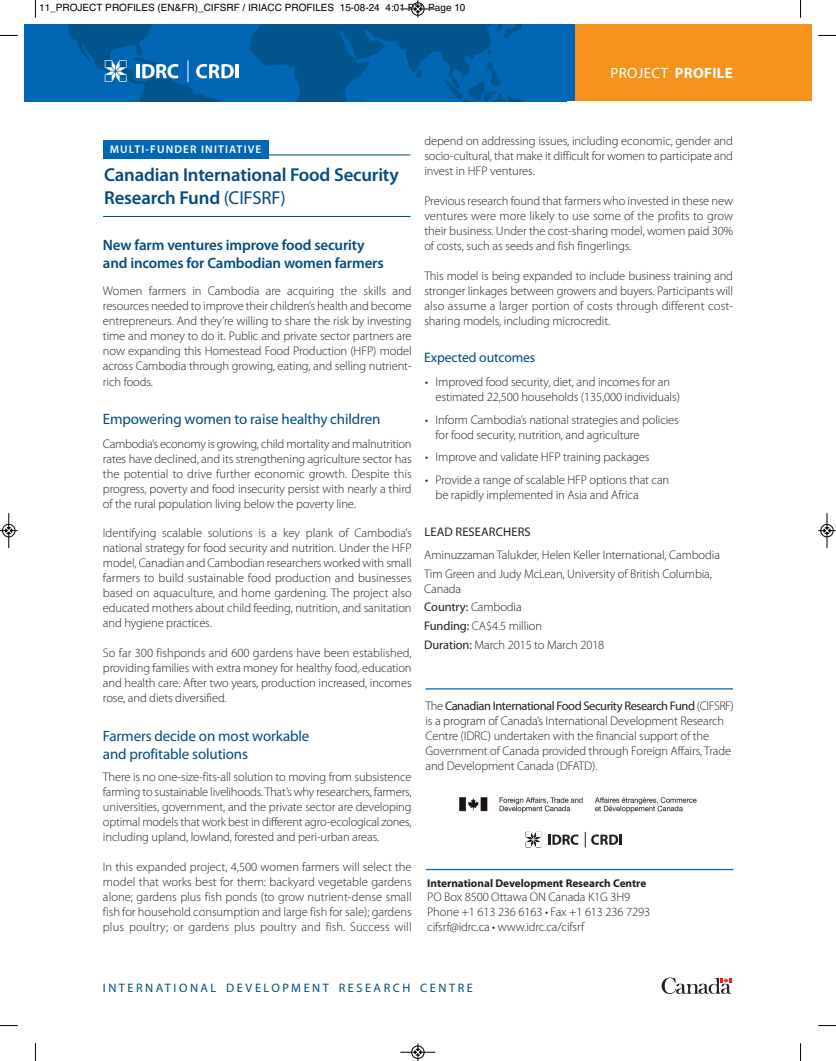
<style>
.page{position:relative;width:836px;height:1061px;background:#fff}
.page>*{position:absolute;margin:0;border:0;box-sizing:border-box;transform-origin:0 0}
.t1{font:600 18.75px/22.5px "Myriad Pro";letter-spacing:-.01em;color:#034b7f}
.t2{font:15px/18.6px "Myriad Pro";letter-spacing:-.01em;color:#034b7f}
.t3{font:600 15px/18.8px "Myriad Pro";letter-spacing:-.01em;color:#034b7f}
.t4{font:15px "Myriad Pro";letter-spacing:.02em;color:#fff}
.t5{font:13.75px "Myriad Pro";letter-spacing:-.01em;color:#034b7f}
.t6{font:300 12.5px/15px "Myriad Pro";letter-spacing:-.01em;color:#231f20;text-align:justify}
.t7{font:12.5px "Myriad Pro";letter-spacing:.01em;color:#231f20}
.t8{font:12.25px "Myriad Pro";letter-spacing:.205em;color:#034b7f}
.t9{font:700 11.25px "Myriad Pro";color:#231f20}
.t10{font:600 11.25px "Myriad Pro";letter-spacing:.1em;color:#fff}
.t11{font:10px "Helvetica";color:#000}
.s1{font-weight:700}
.s2{font-weight:400}
</style>
<div class="page">
<svg style="left:662px;top:977px;width:69px;height:17px"></svg>
<img style="left:24px;top:24px;width:543px;height:77px">
<svg style="left:105px;top:60px;width:22px;height:22px"></svg>
<hr style="left:137px;top:64px;width:3px;height:14px;background:#fff">
<svg style="left:142px;top:64px;width:37px;height:14px"></svg>
<svg style="left:196px;top:64px;width:38px;height:14px"></svg>
<hr style="left:235px;top:64px;width:4px;height:14px;background:#fff">
<svg style="left:188px;top:60px;width:1px;height:22px"></svg>
<div style="left:575px;top:24px;width:237px;height:77px;background:#f7931d"></div>
<hr style="left:103px;top:155px;width:307px;height:1px;background:#034b7f">
<hr style="left:103px;top:216px;width:307px;height:1px;background:#034b7f">
<div style="left:103px;top:140px;width:166px;height:19px;background:#0166b3"></div>
<hr style="left:426px;top:869px;width:307px;height:1px;background:#0166b3">
<img style="left:459px;top:797px;width:238px;height:16px">
<svg style="left:548px;top:834px;width:30px;height:11px"></svg>
<svg style="left:585px;top:832px;width:37px;height:15px"></svg>
<svg style="left:525px;top:832px;width:16px;height:15px"></svg>
<hr style="left:425px;top:688px;width:308px;height:1px;background:#0166b3">
<svg style="left:35px;top:0;width:1px;height:18px"></svg>
<svg style="left:0;top:35px;width:18px;height:1px"></svg>
<svg style="left:800px;top:0;width:1px;height:18px"></svg>
<svg style="left:818px;top:35px;width:18px;height:1px"></svg>
<svg style="left:35px;top:1043px;width:1px;height:18px"></svg>
<svg style="left:0;top:1025px;width:18px;height:1px"></svg>
<svg style="left:800px;top:1043px;width:1px;height:18px"></svg>
<svg style="left:818px;top:1025px;width:18px;height:1px"></svg>
<div style="left:411px;top:2px;width:13px;height:14px;border:1px solid #fff;border-radius:50%"></div>
<hr style="left:400px;top:9px;width:35px;height:1px;background:#000">
<div style="left:411px;top:3px;width:13px;height:12px;border:1px solid #000;border-radius:50%"></div>
<svg style="left:415px;top:0;width:6px;height:18px"></svg>
<div style="left:411px;top:1045px;width:13px;height:14px;border:1px solid #fff;border-radius:50%"></div>
<hr style="left:400px;top:1052px;width:35px;height:1px;background:#000">
<div style="left:411px;top:1046px;width:13px;height:13px;border:1px solid #000;border-radius:50%"></div>
<svg style="left:415px;top:1043px;width:6px;height:18px"></svg>
<hr style="left:9px;top:513px;width:1px;height:35px;background:#000">
<div style="left:2px;top:524px;width:13px;height:13px;border:1px solid #000;border-radius:50%"></div>
<svg style="left:0;top:527px;width:18px;height:7px"></svg>
<div style="left:820px;top:524px;width:14px;height:13px;border:1px solid #fff;border-radius:50%"></div>
<hr style="left:827px;top:513px;width:1px;height:35px;background:#000">
<div style="left:820px;top:524px;width:13px;height:13px;border:1px solid #000;border-radius:50%"></div>
<svg style="left:818px;top:527px;width:18px;height:7px"></svg>
<p class="t11" style="left:39px;top:2px;width:428px">11_PROJECT PROFILES (EN&amp;FR)_CIFSRF / IRIACC PROFILES 15-08-24 4:01 PM Page 10</p>
<p class="t4" style="left:610px;top:67px;width:124px">PROJECT <span class="s1">PROFILE</span></p>
<p class="t10" style="left:110px;top:145px;width:153px">MULTI-FUNDER INITIATIVE</p>
<h1 class="t1" style="left:104px;top:165px;width:296px">Canadian International Food Security<br>Research Fund <span class="s2">(CIFSRF)</span></h1>
<p class="t3" style="left:103px;top:236px;width:282px">New farm ventures improve food security and incomes for Cambodian women farmers</p>
<p class="t6" style="left:103px;top:284px;width:310px">Women farmers in Cambodia are acquiring the skills and resources needed to improve their children’s health and become entrepreneurs. And they’re willing to share the risk by investing time and money to do it. Public and private sector partners are now expanding this Homestead Food Production (HFP) model across Cambodia through growing, eating, and selling nutrient-</p>
<p class="t6" style="left:103px;top:375px;width:52px">rich foods.</p>
<p class="t2" style="left:103px;top:411px;width:279px">Empowering women to raise healthy children</p>
<p class="t6" style="left:103px;top:437px;width:310px">Cambodia’s economy is growing, child mortality and malnutrition rates have declined, and its strengthening agriculture sector has the potential to drive further economic growth. Despite this progress, poverty and food insecurity persist with nearly a third of the rural population living below the poverty line.</p>
<p class="t6" style="left:103px;top:527px;width:310px">Identifying scalable solutions is a key plank of Cambodia’s national strategy for food security and nutrition. Under the HFP model, Canadian and Cambodian researchers worked with small farmers to build sustainable food production and businesses based on aquaculture, and home gardening. The project also educated mothers about child feeding, nutrition, and sanitation and hygiene practices.</p>
<p class="t6" style="left:103px;top:646px;width:310px">So far 300 fishponds and 600 gardens have been established, providing families with extra money for healthy food, education and health care. After two years, production increased, incomes rose, and diets diversified.</p>
<p class="t2" style="left:103px;top:727px;width:208px">Farmers decide on most workable and profitable solutions</p>
<p class="t6" style="left:103px;top:770px;width:310px">There is no one-size-fits-all solution to moving from subsistence farming to sustainable livelihoods.That’s why researchers, farmers, universities, government, and the private sector are developing optimal models that work best in different agro-ecological zones, including upland, lowland, forested and peri-urban areas.</p>
<p class="t6" style="left:103px;top:860px;width:310px">In this expanded project, 4,500 women farmers will select the model that works best for them: backyard vegetable gardens alone; gardens plus fish ponds (to grow nutrient-dense small fish for household consumption and large fish for sale); gardens plus poultry; or gardens plus poultry and fish. Success will</p>
<p class="t6" style="left:424px;top:134px;width:310px">depend on addressing issues, including economic, gender and socio-cultural, that make it difficult for women to participate and invest in HFP ventures.</p>
<p class="t6" style="left:424px;top:194px;width:310px">Previous research found that farmers who invested in these new ventures were more likely to use some of the profits to grow their business. Under the cost-sharing model, women paid 30% of costs, such as seeds and fish fingerlings.</p>
<p class="t6" style="left:424px;top:269px;width:310px">This model is being expanded to include business training and stronger linkages between growers and buyers. Participants will also assume a larger portion of costs through different cost&shy;sharing models, including microcredit.</p>
<p class="t5" style="left:424px;top:353px;width:113px">Expected outcomes</p>
<p class="t6" style="left:436px;top:376px;width:246px;text-indent:-10px">• Improved food security, diet, and incomes for an estimated 22,500 households (135,000 individuals)</p>
<p class="t6" style="left:436px;top:413px;width:245px;text-indent:-10px">• Inform Cambodia’s national strategies and policies for food security, nutrition, and agriculture</p>
<p class="t6" style="left:425px;top:451px;width:226px">• Improve and validate HFP training packages</p>
<p class="t6" style="left:436px;top:473px;width:235px;text-indent:-10px">• Provide a range of scalable HFP options that can be rapidly implemented in Asia and Africa</p>
<p class="t7" style="left:424px;top:527px;width:108px">LEAD RESEARCHERS</p>
<p class="t6" style="left:424px;top:546px;width:297px;line-height:18.8px">Aminuzzaman Talukder, Helen Keller International, Cambodia<br>Tim Green and Judy McLean, University of British Columbia,</p>
<p class="t6" style="left:424px;top:580px;width:182px;line-height:18.8px;text-align:left">Canada<br><span class="s2">Country:</span> Cambodia<br><span class="s2">Funding:</span> CA$4.5 million<br><span class="s2">Duration:</span> March 2015 to March 2018</p>
<p class="t6" style="left:425px;top:699px;width:310px;text-align:left">The <span class="s2">Canadian International Food Security Research Fund</span> (CIFSRF) is a program of Canada’s International Development Research Centre (IDRC) undertaken with the financial support of the Government of Canada provided through Foreign Affairs, Trade and Development Canada (DFATD).</p>
<p class="t9" style="left:427px;top:879px;width:221px">International Development Research Centre</p>
<p class="t6" style="left:427px;top:890px;width:224px;text-align:left">PO Box 8500 Ottawa ON Canada K1G 3H9<br>Phone +1 613 236 6163 • Fax +1 613 236 7293 cifsrf@idrc.ca • www.idrc.ca/cifsrf</p>
<p class="t8" style="left:103px;top:983px;width:371px">INTERNATIONAL DEVELOPMENT RESEARCH CENTRE</p>
</div>
